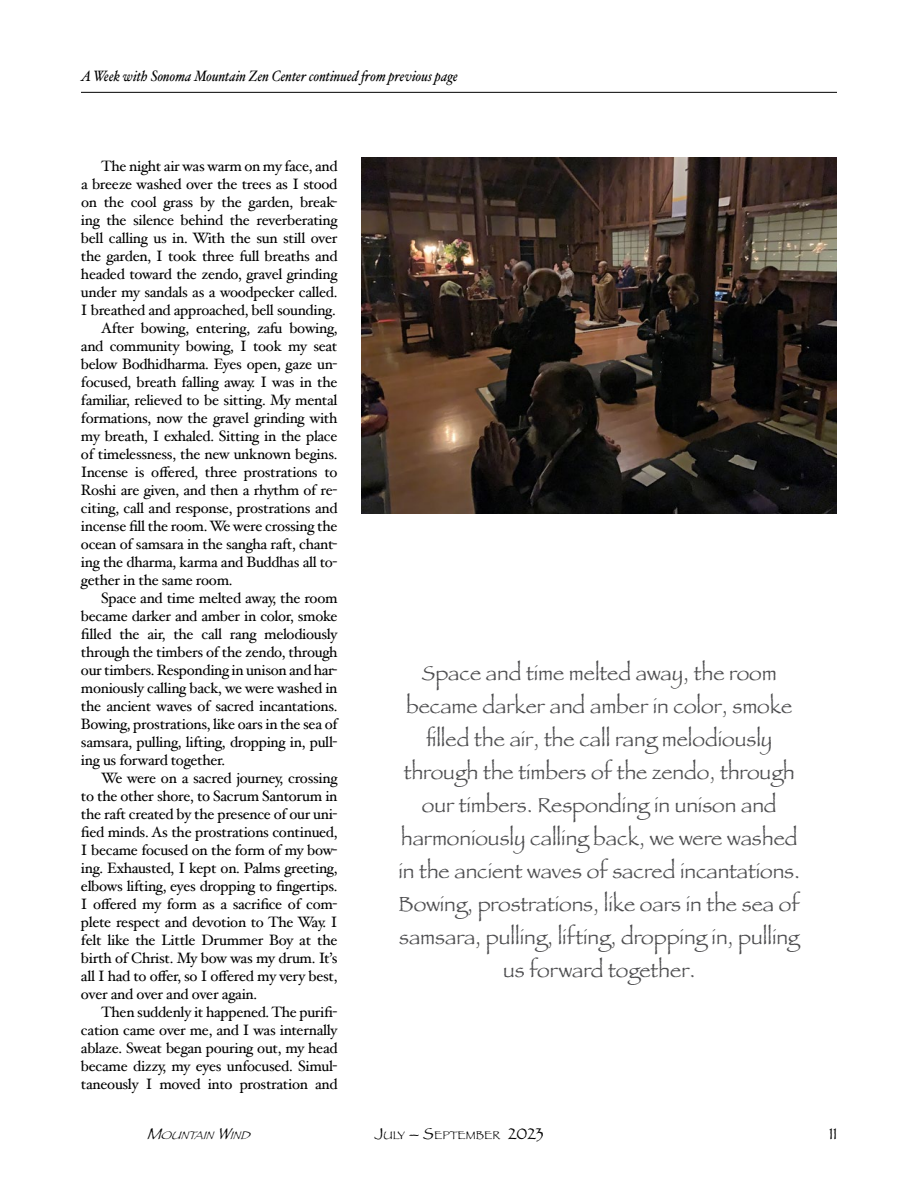
<style>
.page{position:relative;width:918px;height:1188px;background:#fff}
.page>*{position:absolute;margin:0;border:0;box-sizing:border-box;transform-origin:0 0}
.t1{font:21px/33px "Papyrus";color:#4d4d4f;text-align:center}
.t2{font:16.5px "Papyrus";color:#000}
.t3{font:15px "Hoefler Text";letter-spacing:-.02em;color:#000}
.t4{font:italic 15px "Hoefler Text";color:#000;scale:.9 1}
.t5{font:11.55px "Papyrus";color:#000}
.t6{font:italic 11.55px "Papyrus";color:#000}
.s1{font-size:16.5px}
</style>
<div class="page">
<hr style="left:81px;top:92px;width:756px;height:1px;background:#000">
<img style="left:361px;top:157px;width:476px;height:357px">
<p class="t4" style="left:81px;top:67px;width:420px">A Week with Sonoma Mountain Zen Center continued from previous page</p>
<p class="t3" style="left:101px;top:157px;width:238px">The night air was warm on my face, and</p>
<p class="t3" style="left:81px;top:175px;width:258px">a breeze washed over the trees as I stood</p>
<p class="t3" style="left:81px;top:193px;width:258px">on the cool grass by the garden, break-</p>
<p class="t3" style="left:81px;top:211px;width:258px">ing the silence behind the reverberating</p>
<p class="t3" style="left:81px;top:229px;width:258px">bell calling us in. With the sun still over</p>
<p class="t3" style="left:81px;top:247px;width:258px">the garden, I took three full breaths and</p>
<p class="t3" style="left:81px;top:265px;width:258px">headed toward the zendo, gravel grinding</p>
<p class="t3" style="left:81px;top:283px;width:258px">under my sandals as a woodpecker called.</p>
<p class="t3" style="left:81px;top:301px;width:256px">I breathed and approached, bell sounding.</p>
<p class="t3" style="left:101px;top:319px;width:238px">After bowing, entering, zafu bowing,</p>
<p class="t3" style="left:81px;top:337px;width:258px">and community bowing, I took my seat</p>
<p class="t3" style="left:81px;top:355px;width:258px">below Bodhidharma. Eyes open, gaze un-</p>
<p class="t3" style="left:81px;top:373px;width:258px">focused, breath falling away. I was in the</p>
<p class="t3" style="left:81px;top:391px;width:258px">familiar, relieved to be sitting. My mental</p>
<p class="t3" style="left:81px;top:409px;width:258px">formations, now the gravel grinding with</p>
<p class="t3" style="left:81px;top:427px;width:258px">my breath, I exhaled. Sitting in the place</p>
<p class="t3" style="left:81px;top:445px;width:258px">of timelessness, the new unknown begins.</p>
<p class="t3" style="left:81px;top:463px;width:258px">Incense is offered, three prostrations to</p>
<p class="t3" style="left:81px;top:481px;width:258px">Roshi are given, and then a rhythm of re-</p>
<p class="t3" style="left:81px;top:499px;width:258px">citing, call and response, prostrations and</p>
<p class="t3" style="left:81px;top:517px;width:258px">incense fill the room. We were crossing the</p>
<p class="t3" style="left:81px;top:535px;width:258px">ocean of samsara in the sangha raft, chant-</p>
<p class="t3" style="left:81px;top:553px;width:258px">ing the dharma, karma and Buddhas all to-</p>
<p class="t3" style="left:81px;top:571px;width:153px">gether in the same room.</p>
<p class="t3" style="left:101px;top:589px;width:238px">Space and time melted away, the room</p>
<p class="t3" style="left:81px;top:607px;width:258px">became darker and amber in color, smoke</p>
<p class="t3" style="left:81px;top:625px;width:258px">filled the air, the call rang melodiously</p>
<p class="t3" style="left:81px;top:643px;width:258px">through the timbers of the zendo, through</p>
<p class="t3" style="left:81px;top:661px;width:258px">our timbers. Responding in unison and har-</p>
<p class="t3" style="left:81px;top:679px;width:258px">moniously calling back, we were washed in</p>
<p class="t3" style="left:81px;top:697px;width:258px">the ancient waves of sacred incantations.</p>
<p class="t3" style="left:81px;top:715px;width:258px">Bowing, prostrations, like oars in the sea of</p>
<p class="t3" style="left:81px;top:733px;width:258px">samsara, pulling, lifting, dropping in, pull-</p>
<p class="t3" style="left:81px;top:751px;width:146px">ing us forward together.</p>
<p class="t3" style="left:101px;top:769px;width:238px">We were on a sacred journey, crossing</p>
<p class="t3" style="left:81px;top:787px;width:258px">to the other shore, to Sacrum Santorum in</p>
<p class="t3" style="left:81px;top:805px;width:258px">the raft created by the presence of our uni-</p>
<p class="t3" style="left:81px;top:823px;width:258px">fied minds. As the prostrations continued,</p>
<p class="t3" style="left:81px;top:841px;width:258px">I became focused on the form of my bow-</p>
<p class="t3" style="left:81px;top:859px;width:258px">ing. Exhausted, I kept on. Palms greeting,</p>
<p class="t3" style="left:81px;top:877px;width:258px">elbows lifting, eyes dropping to fingertips.</p>
<p class="t3" style="left:81px;top:895px;width:258px">I offered my form as a sacrifice of com-</p>
<p class="t3" style="left:81px;top:913px;width:258px">plete respect and devotion to The Way. I</p>
<p class="t3" style="left:81px;top:931px;width:258px">felt like the Little Drummer Boy at the</p>
<p class="t3" style="left:81px;top:949px;width:258px">birth of Christ. My bow was my drum. It’s</p>
<p class="t3" style="left:81px;top:967px;width:258px">all I had to offer, so I offered my very best,</p>
<p class="t3" style="left:81px;top:985px;width:178px">over and over and over again.</p>
<p class="t3" style="left:101px;top:1003px;width:238px">Then suddenly it happened. The purifi-</p>
<p class="t3" style="left:81px;top:1021px;width:258px">cation came over me, and I was internally</p>
<p class="t3" style="left:81px;top:1039px;width:258px">ablaze. Sweat began pouring out, my head</p>
<p class="t3" style="left:81px;top:1057px;width:258px">became dizzy, my eyes unfocused. Simul-</p>
<p class="t3" style="left:81px;top:1075px;width:258px">taneously I moved into prostration and</p>
<p class="t1" style="left:398px;top:657px;width:403px">Space and time melted away, the room became darker and amber in color, smoke filled the air, the call rang melodiously through the timbers of the zendo, through our timbers. Responding in unison and harmoniously calling back, we were washed in the ancient waves of sacred incantations.<br>Bowing, prostrations, like oars in the sea of samsara, pulling, lifting, dropping in, pulling us forward together.</p>
<p class="t6" style="left:146px;top:1128px;width:112px"><span class="s1">M</span>OUNTAIN<span class="s1">W</span>IND</p>
<p class="t5" style="left:374px;top:1128px;width:171px"><span class="s1">J</span>ULY <span class="s1">– S</span>EPTEMBER <span class="s1">2023</span></p>
<p class="t2" style="left:829px;top:1124px;width:10px">11</p>
</div>
